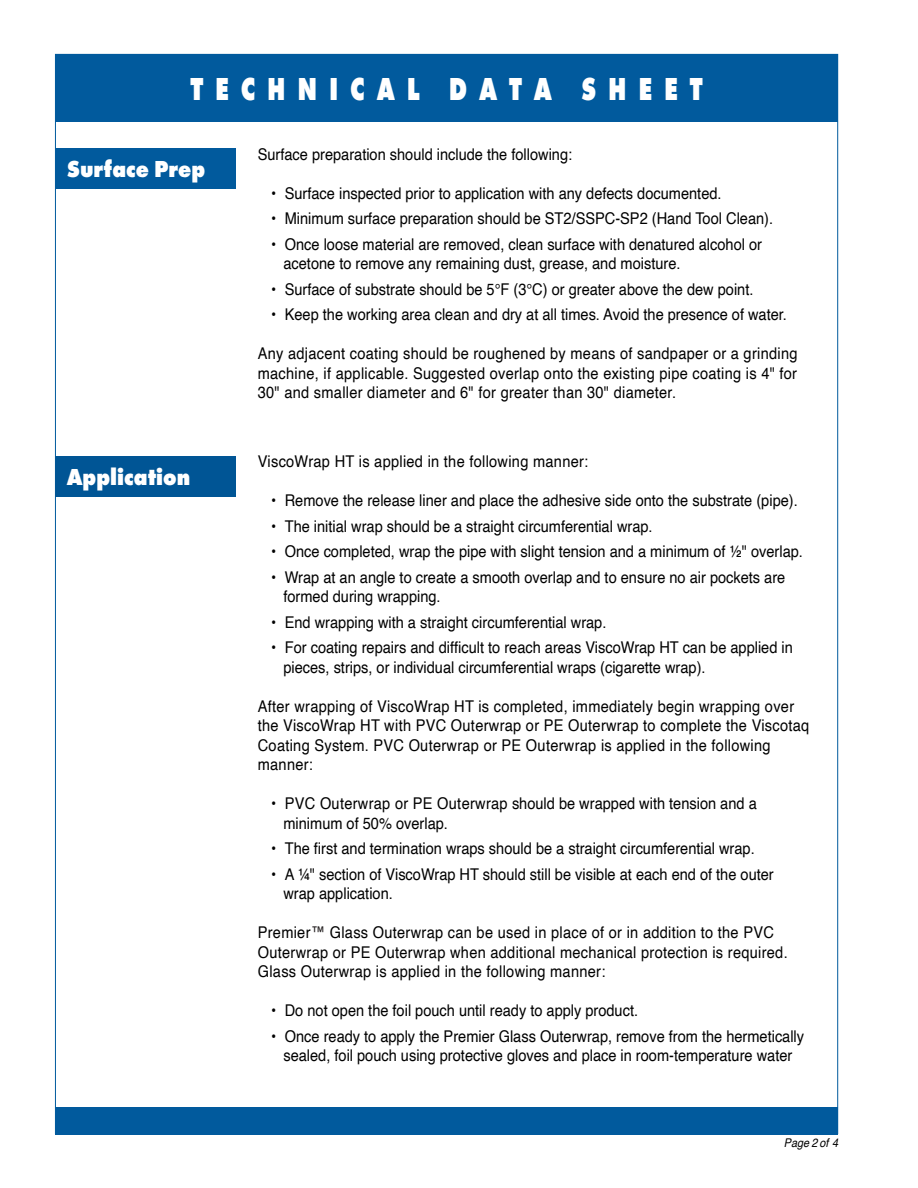
<style>
.page{position:relative;width:918px;height:1188px;background:#fff}
.page>*{position:absolute;margin:0;border:0;box-sizing:border-box;transform-origin:0 0}
.t1{font:800 33px "Futura PT";color:#fff;scale:.75 1}
.Subhead_1{font:800 24px "Futura PT";color:#fff;scale:.9 1}
.Body_text{font:16.2px/19.5px "Helvetica";color:#000;text-align:justify;scale:.9 1}
.Body_text-2{font:16.2px/19.5px "Helvetica";letter-spacing:.02em;color:#000;scale:.9 1}
.Body_text-3{font:italic 12px "Helvetica";color:#000;scale:.9 1}
.s1{color:#231f20}
</style>
<div class="page">
<div style="left:55px;top:54px;width:783px;height:68px;background:#015a9d"></div>
<div style="left:55px;top:1107px;width:783px;height:27px;background:#015a9d"></div>
<div style="left:55px;top:456px;width:181px;height:41px;background:#005595"></div>
<div style="left:55px;top:148px;width:181px;height:40px;background:#015a9d"></div>
<p class="t1" style="left:190px;top:68px;width:685px">T E C H N I C A L D A T A S H E E T</p>
<p class="Subhead_1" style="left:67px;top:154px;width:156px">Surface Prep</p>
<p class="Subhead_1" style="left:67px;top:462px;width:139px">Application</p>
<p class="Body_text" style="left:258px;top:145px;width:351px">Surface preparation should include the following:</p>
<p class="Body_text" style="left:271px;top:184px;width:502px">• Surface inspected prior to application with any defects documented.</p>
<p class="Body_text" style="left:271px;top:210px;width:559px">• Minimum surface preparation should be ST2/SSPC-SP2 (Hand Tool Clean).</p>
<p class="Body_text" style="left:271px;top:235px;width:547px">• Once loose material are removed, clean surface with denatured alcohol or</p>
<p class="Body_text" style="left:283px;top:255px;width:443px">acetone to remove any remaining dust, grease, and moisture.</p>
<p class="Body_text" style="left:271px;top:280px;width:537px">• Surface of substrate should be 5°F (3°C) or greater above the dew point.</p>
<p class="Body_text" style="left:271px;top:306px;width:575px">• Keep the working area clean and dry at all times. Avoid the presence of water.</p>
<p class="Body_text" style="left:258px;top:345px;width:601px">Any adjacent coating should be roughened by means of sandpaper or a grinding machine, if applicable. Suggested overlap onto the existing pipe coating is 4" for 30" and smaller diameter and 6" for greater than 30" diameter.</p>
<p class="Body_text-2" style="left:258px;top:453px;width:369px">ViscoWrap HT is applied in the following manner:</p>
<p class="Body_text" style="left:271px;top:492px;width:586px">• Remove the release liner and place the adhesive side onto the substrate (pipe).</p>
<p class="Body_text" style="left:271px;top:517px;width:425px">• The initial wrap should be a straight circumferential wrap.</p>
<p class="Body_text" style="left:271px;top:543px;width:592px">• Once completed, wrap the pipe with slight tension and a minimum of ½" overlap.</p>
<p class="Body_text" style="left:271px;top:568px;width:573px">• Wrap at an angle to create a smooth overlap and to ensure no air pockets are</p>
<p class="Body_text" style="left:283px;top:588px;width:176px">formed during wrapping.</p>
<p class="Body_text" style="left:271px;top:613px;width:374px">• End wrapping with a straight circumferential wrap.</p>
<p class="Body_text" style="left:271px;top:639px;width:581px">• For coating repairs and difficult to reach areas ViscoWrap HT can be applied in</p>
<p class="Body_text" style="left:283px;top:658px;width:471px">pieces, strips, or individual circumferential wraps (cigarette wrap).</p>
<p class="Body_text-2" style="left:258px;top:697px;width:614px">After wrapping of ViscoWrap HT is completed, immediately begin wrapping over the ViscoWrap HT with PVC Outerwrap or PE Outerwrap to complete the Viscotaq Coating System. PVC Outerwrap or PE Outerwrap is applied in the following manner:</p>
<p class="Body_text" style="left:271px;top:795px;width:541px">• PVC Outerwrap or PE Outerwrap should be wrapped with tension and a</p>
<p class="Body_text" style="left:283px;top:814px;width:184px">minimum of 50% overlap.</p>
<p class="Body_text" style="left:271px;top:840px;width:539px">• The first and termination wraps should be a straight circumferential wrap.</p>
<p class="Body_text" style="left:271px;top:865px;width:560px">• A ¼" section of ViscoWrap HT should still be visible at each end of the outer</p>
<p class="Body_text" style="left:283px;top:885px;width:123px">wrap application.</p>
<p class="Body_text-2" style="left:258px;top:924px;width:590px">Premier<span class="s1">™</span> Glass Outerwrap can be used in place of or in addition to the PVC<br>Outerwrap or PE Outerwrap when additional mechanical protection is required.<br>Glass Outerwrap is applied in the following manner:</p>
<p class="Body_text" style="left:271px;top:1002px;width:409px">• Do not open the foil pouch until ready to apply product.</p>
<p class="Body_text" style="left:271px;top:1027px;width:594px">• Once ready to apply the Premier Glass Outerwrap, remove from the hermetically</p>
<p class="Body_text" style="left:283px;top:1047px;width:567px">sealed, foil pouch using protective gloves and place in room-temperature water</p>
<p class="Body_text-3" style="left:784px;top:1134px;width:62px">Page 2 of 4</p>
</div>
